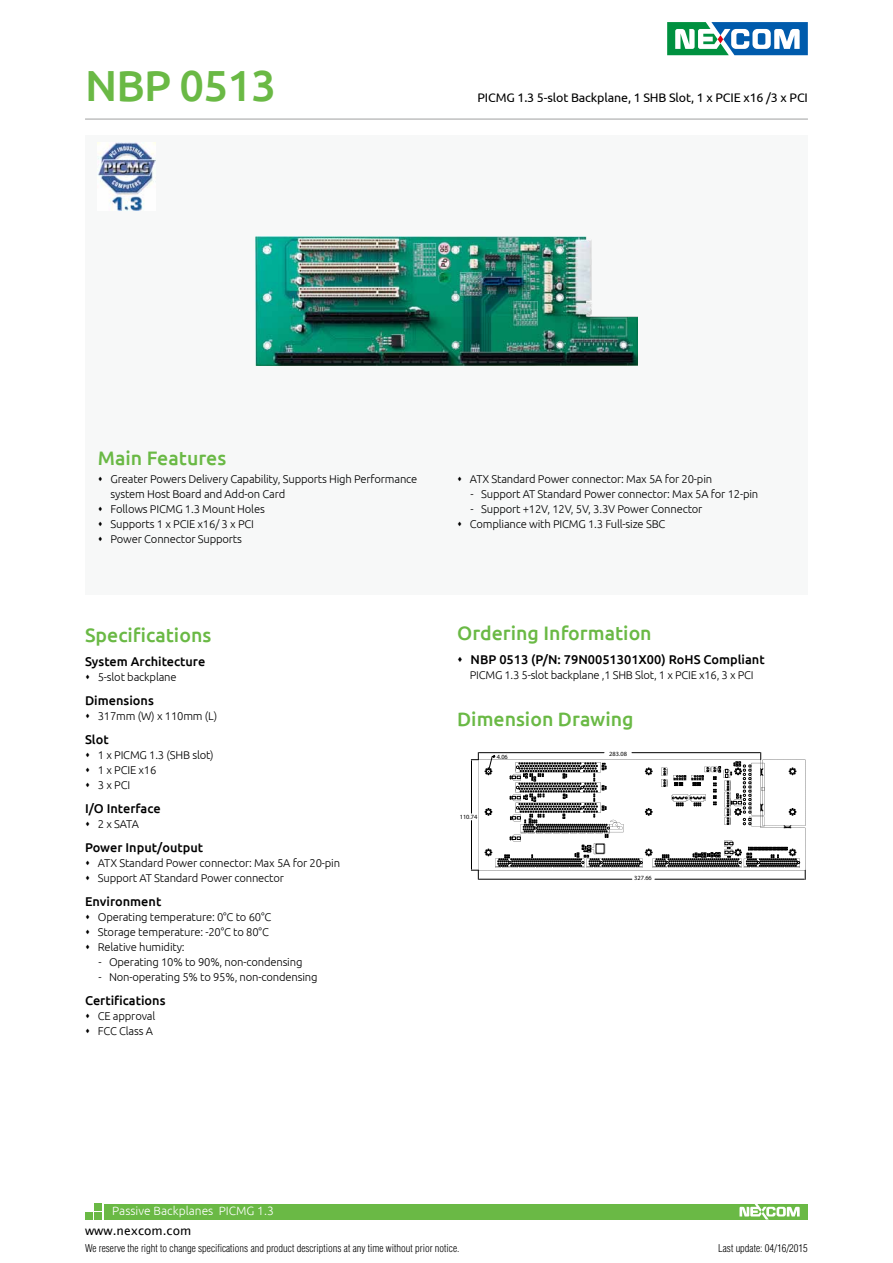
<style>
.page{position:relative;width:893px;height:1263px;background:#fff}
.page>*{position:absolute;margin:0;border:0;box-sizing:border-box;transform-origin:0 0}
.t1{font:500 43.5px "Ubuntu";letter-spacing:-.02em;color:#6ab945}
.t2{font:500 19.5px "Ubuntu";color:#6ab945}
.t3{font:500 12.75px "Ubuntu";color:#000}
.t4{font:12.45px "Ubuntu";letter-spacing:-.01em;color:#000}
.t5{font:300 12px "Ubuntu";color:#fff}
.t6{font:12px "Lucida Sans Unicode";color:#000}
.t7{font:300 11.25px/15px "Ubuntu";letter-spacing:-.015em;color:#000}
.t8{font:300 condensed 10.5px "Helvetica";color:#000}
.t9{font:6.3px "Myriad Pro";color:#000}
</style>
<div class="page">
<div style="left:104px;top:1204px;width:704px;height:15px;background:#6ab945"></div>
<div style="left:94px;top:1203px;width:7px;height:7px;background:#6ab945"></div>
<div style="left:94px;top:1213px;width:7px;height:7px;background:#6ab945"></div>
<div style="left:85px;top:1213px;width:7px;height:7px;background:#6ab945"></div>
<svg style="left:739px;top:1204px;width:61px;height:15px"></svg>
<hr style="left:85px;top:119px;width:723px;height:1px;background:#9fa0a0">
<div style="left:85px;top:136px;width:723px;height:459px;background:#f7f8f8"></div>
<img style="left:98px;top:142px;width:57px;height:69px">
<hr style="left:478px;top:870px;width:327px;height:1px;background:#000">
<hr style="left:478px;top:760px;width:1px;height:110px;background:#000">
<hr style="left:478px;top:760px;width:283px;height:1px;background:#000">
<hr style="left:479px;top:752px;width:125px;height:1px;background:#000">
<hr style="left:471px;top:761px;width:1px;height:52px;background:#000">
<hr style="left:471px;top:820px;width:1px;height:49px;background:#000">
<svg style="left:471px;top:752px;width:8px;height:9px"></svg>
<hr style="left:479px;top:879px;width:153px;height:1px;background:#000">
<svg style="left:471px;top:869px;width:8px;height:11px"></svg>
<svg style="left:485px;top:752px;width:321px;height:128px"></svg>
<img style="left:255px;top:236px;width:382px;height:129px">
<svg style="left:667px;top:22px;width:141px;height:33px"></svg>
<h1 class="t1" style="left:85px;top:58px;width:192px">NBP 0513</h1>
<p class="t4" style="left:477px;top:90px;width:332px">PICMG 1.3 5-slot Backplane, 1 SHB Slot, 1 x PCIE x16 /3 x PCI</p>
<h2 class="t2" style="left:98px;top:446px;width:130px">Main Features</h2>
<p class="t7" style="left:111px;top:471px;width:308px">Greater Powers Delivery Capability, Supports High Performance system Host Board and Add-on Card<br>Follows PICMG 1.3 Mount Holes<br>Supports 1 x PCIE x16/ 3 x PCI<br>Power Connector Supports</p>
<h2 class="t2" style="left:85px;top:622px;width:128px">Specifications</h2>
<p class="t3" style="left:85px;top:653px;width:122px">System Architecture</p>
<p class="t7" style="left:98px;top:669px;width:80px">5-slot backplane</p>
<p class="t3" style="left:85px;top:692px;width:70px">Dimensions</p>
<p class="t7" style="left:98px;top:708px;width:121px">317mm (W) x 110mm (L)</p>
<p class="t3" style="left:85px;top:731px;width:25px">Slot</p>
<p class="t7" style="left:98px;top:747px;width:117px">1 x PICMG 1.3 (SHB slot)<br>1 x PCIE x16<br>3 x PCI</p>
<p class="t3" style="left:85px;top:800px;width:77px">I/O Interface</p>
<p class="t7" style="left:98px;top:816px;width:43px">2 x SATA</p>
<p class="t3" style="left:85px;top:839px;width:120px">Power Input/output</p>
<p class="t7" style="left:98px;top:855px;width:244px">ATX Standard Power connector: Max 5A for 20-pin<br>Support AT Standard Power connector</p>
<p class="t3" style="left:85px;top:893px;width:78px">Environment</p>
<p class="t7" style="left:98px;top:909px;width:175px">Operating temperature: 0°C to 60°C<br>Storage temperature: -20°C to 80°C<br>Relative humidity:</p>
<p class="t7" style="left:99px;top:954px;width:205px">- Operating 10% to 90%, non-condensing</p>
<p class="t7" style="left:99px;top:969px;width:221px">- Non-operating 5% to 95%, non-condensing</p>
<p class="t3" style="left:85px;top:992px;width:82px">Certifications</p>
<p class="t7" style="left:98px;top:1008px;width:59px">CE approval<br>FCC Class A</p>
<p class="t7" style="left:470px;top:471px;width:244px">ATX Standard Power connector: Max 5A for 20-pin</p>
<p class="t7" style="left:471px;top:486px;width:289px">- Support AT Standard Power connector: Max 5A for 12-pin</p>
<p class="t7" style="left:470px;top:501px;width:234px">- Support +12V, 12V, 5V, 3.3V Power Connector<br>Compliance with PICMG 1.3 Full-size SBC</p>
<h2 class="t2" style="left:457px;top:621px;width:196px">Ordering Information</h2>
<p class="t3" style="left:471px;top:652px;width:296px">NBP 0513 (P/N: 79N0051301X00) RoHS Compliant</p>
<p class="t7" style="left:470px;top:667px;width:285px">PICMG 1.3 5-slot backplane ,1 SHB Slot, 1 x PCIE x16, 3 x PCI</p>
<h2 class="t2" style="left:457px;top:707px;width:178px">Dimension Drawing</h2>
<p class="t9" style="left:497px;top:752px;width:13px">4.06</p>
<p class="t9" style="left:460px;top:813px;width:19px">110.74</p>
<p class="t9" style="left:609px;top:750px;width:19px">283.08</p>
<p class="t9" style="left:634px;top:873px;width:19px">327.66</p>
<p class="t5" style="left:112px;top:1203px;width:163px">Passive Backplanes PICMG 1.3</p>
<p class="t6" style="left:85px;top:1222px;width:108px">www.nexcom.com</p>
<p class="t8" style="left:85px;top:1242px;width:376px">We reserve the right to change specifications and product descriptions at any time without prior notice.</p>
<p class="t8" style="left:718px;top:1242px;width:91px">Last update: 04/16/2015</p>
</div>
